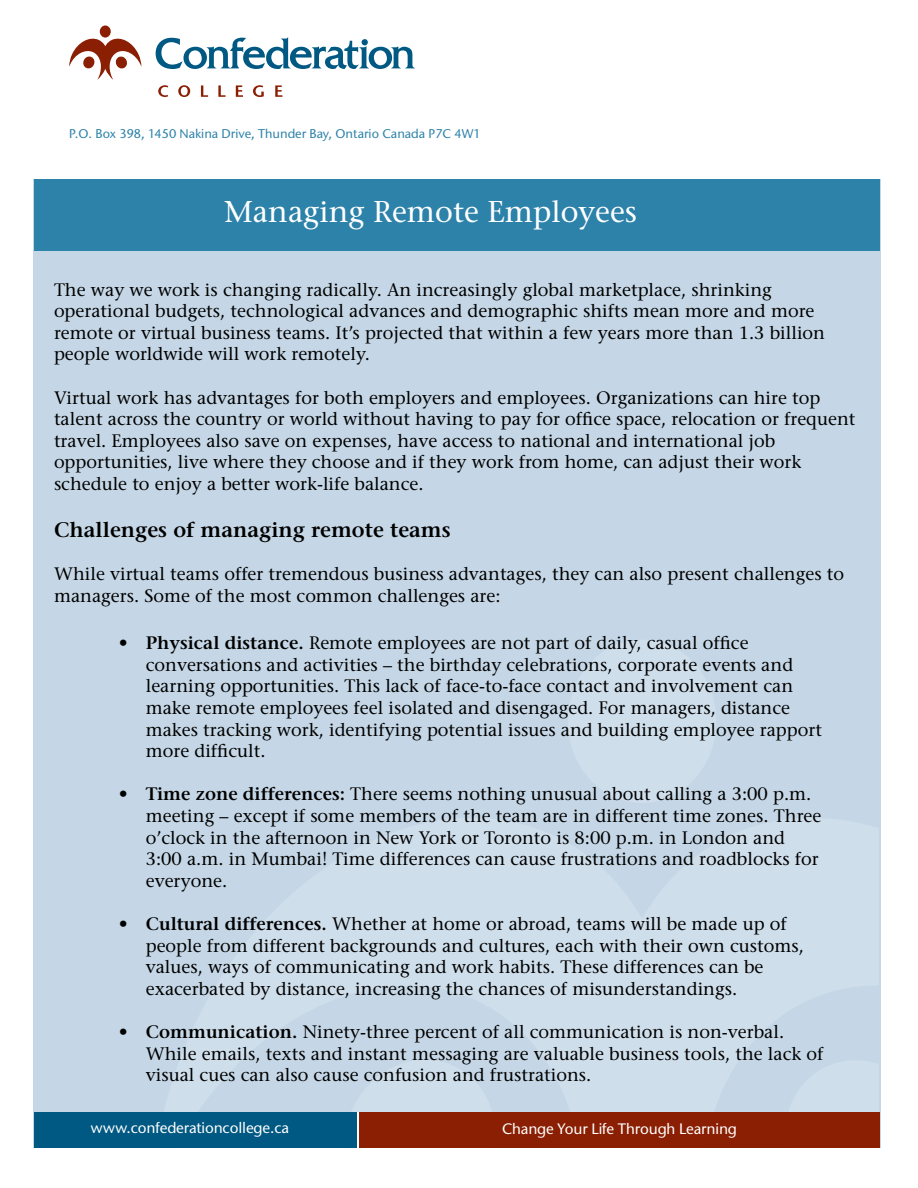
<style>
.page{position:relative;width:918px;height:1188px;background:#fff}
.page>*{position:absolute;margin:0;border:0;box-sizing:border-box;transform-origin:0 0}
.t1{font:500 30px "Stone Serif Std";color:#fff}
.t2{font:600 21px "Stone Serif Std";color:#000}
.t3{font:500 18px/21.6px "Stone Serif Std";color:#000}
.t4{font:500 15.15px "Stone Sans ITC";letter-spacing:-.01em;color:#fff}
.t5{font:15.15px "Stone Sans";letter-spacing:-.01em;color:#fff}
.t6{font:500 12.6px "Stone Sans ITC";color:#2d82a9}
.s1{font-weight:600}
.s2{font-family:"Stone Sans";font-weight:400}
.s3{font-family:"Stone Sans ITC";font-weight:500}
</style>
<div class="page">
<div style="left:33px;top:179px;width:847px;height:969px;background:#c5d7e6"></div>
<div style="left:568px;top:640px;width:148px;height:163px;background:#cfdeeb;border-radius:50%"></div>
<svg style="left:343px;top:1147px;width:153px;height:1px"></svg>
<svg style="left:784px;top:1147px;width:95px;height:1px"></svg>
<div style="left:34px;top:179px;width:846px;height:72px;background:#2d82a9"></div>
<div style="left:34px;top:1112px;width:324px;height:35px;background:#005983"></div>
<div style="left:358px;top:1112px;width:522px;height:35px;background:#8a1f03"></div>
<hr style="left:357px;top:1112px;width:2px;height:36px;background:#fff">
<svg style="left:158px;top:85px;width:10px;height:12px"></svg>
<svg style="left:178px;top:85px;width:12px;height:12px"></svg>
<svg style="left:201px;top:85px;width:7px;height:12px"></svg>
<svg style="left:218px;top:85px;width:8px;height:12px"></svg>
<svg style="left:236px;top:85px;width:7px;height:12px"></svg>
<svg style="left:253px;top:85px;width:11px;height:12px"></svg>
<svg style="left:275px;top:85px;width:7px;height:12px"></svg>
<svg style="left:156px;top:37px;width:259px;height:32px"></svg>
<div style="left:100px;top:26px;width:11px;height:12px;background:#8a1f03;border-radius:50%"></div>
<svg style="left:69px;top:36px;width:72px;height:44px"></svg>
<p class="t6" style="left:69px;top:126px;width:413px">P.O. Box 398, 1450 Nakina Drive, Thunder Bay, Ontario Canada P7C 4W1</p>
<h1 class="t1" style="left:224px;top:194px;width:415px">Managing Remote Employees</h1>
<p class="t3" style="left:54px;top:279px;width:773px">The way we work is changing radically. An increasingly global marketplace, shrinking operational budgets, technological advances and demographic shifts mean more and more remote or virtual business teams. It’s projected that within a few years more than 1.3 billion people worldwide will work remotely.</p>
<p class="t3" style="left:54px;top:387px;width:803px">Virtual work has advantages for both employers and employees. Organizations can hire top talent across the country or world without having to pay for office space, relocation or frequent travel. Employees also save on expenses, have access to national and international job opportunities, live where they choose and if they work from home, can adjust their work schedule to enjoy a better work-life balance.</p>
<p class="t2" style="left:54px;top:517px;width:398px">Challenges of managing remote teams</p>
<p class="t3" style="left:54px;top:563px;width:792px">While virtual teams offer tremendous business advantages, they can also present challenges to managers. Some of the most common challenges are:</p>
<p class="t3" style="left:146px;top:632px;width:678px;text-indent:-27px"><span class="s1">• Physical distance.</span> Remote employees are not part of daily, casual office conversations and activities – the birthday celebrations, corporate events and learning opportunities. This lack of face-to-face contact and involvement can make remote employees feel isolated and disengaged. For managers, distance makes tracking work, identifying potential issues and building employee rapport more difficult.</p>
<p class="t3" style="left:146px;top:783px;width:677px;text-indent:-27px"><span class="s1">• Time zone differences:</span> There seems nothing unusual about calling a 3:00 p.m. meeting – except if some members of the team are in different time zones. Three o’clock in the afternoon in New York or Toronto is 8:00 p.m. in London and 3:00 a.m. in Mumbai! Time differences can cause frustrations and roadblocks for everyone.</p>
<p class="t3" style="left:146px;top:913px;width:660px;text-indent:-27px"><span class="s1">• Cultural differences.</span> Whether at home or abroad, teams will be made up of people from different backgrounds and cultures, each with their own customs, values, ways of communicating and work habits. These differences can be exacerbated by distance, increasing the chances of misunderstandings.</p>
<p class="t3" style="left:146px;top:1021px;width:679px;text-indent:-27px"><span class="s1">• Communication.</span> Ninety-three percent of all communication is non-verbal.<br>While emails, texts and instant messaging are valuable business tools, the lack of visual cues can also cause confusion and frustrations.</p>
<p class="t4" style="left:90px;top:1119px;width:193px">ww<span class="s2">ww</span>w.confederationcollege.c</p>
<p class="t4" style="left:565px;top:1119px;width:174px">our Life Through Learnin<span class="s2">g</span> g</p>
<p class="t5" style="left:503px;top:1120px;width:204px">Change Y<span class="s3">Y</span>our Life Through Learni</p>
<p class="t5" style="left:130px;top:1120px;width:160px">w.confederationc.on.ca <span class="s3">a</span></p>
<p class="t4" style="left:537px;top:1119px;width:18px">ge</p>
</div>
